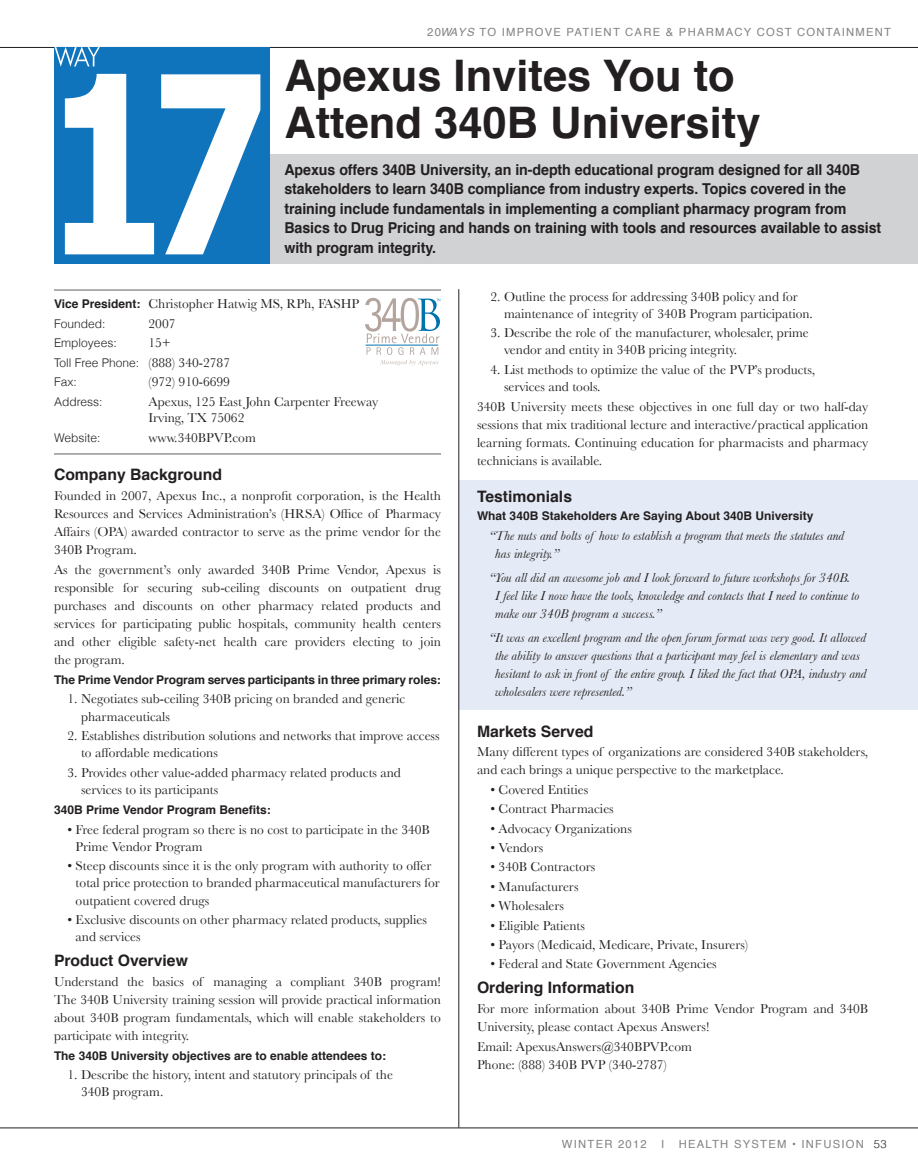
<style>
.page{position:relative;width:918px;height:1175px;background:#fff}
.page>*{position:absolute;margin:0;border:0;box-sizing:border-box;transform-origin:0 0}
.t1{font:700 43.5px/46.5px "Helvetica";color:#231f20}
.t2{font:700 15.75px "Helvetica";color:#231f20}
.t3{font:700 15px/19.5px "Helvetica";letter-spacing:-.005em;color:#231f20;scale:.95 1}
.t4{font:13.5px/18px "Baskerville";color:#231f20}
.t5{font:italic 13.5px/18px "Baskerville";color:#231f20}
.t6{font:700 12px "Helvetica";color:#231f20}
.t7{font:300 12px/19.5px "Helvetica";color:#231f20}
.t8{font:11.25px "Helvetica";letter-spacing:.11em;color:#808285}
.s1{font-style:italic}
.s2{font-family:"Helvetica";font-weight:700;font-size:12px}
.s3{font-family:"Baskerville";font-weight:400;font-size:13.5px}
.s4{font-weight:300;color:#231f20}
</style>
<div class="page">
<hr style="left:0;top:47px;width:918px;height:1px;background:#231f20">
<div style="left:54px;top:154px;width:864px;height:109px;background:#d1d2d4"></div>
<div style="left:54px;top:47px;width:216px;height:216px;background:#1074bc"></div>
<svg style="left:65px;top:74px;width:89px;height:180px"></svg>
<svg style="left:161px;top:74px;width:99px;height:180px"></svg>
<svg style="left:55px;top:47px;width:45px;height:20px"></svg>
<div style="left:459px;top:480px;width:459px;height:230px;background:#e5ebf6"></div>
<hr style="left:54px;top:289px;width:387px;height:2px;background:#939598">
<hr style="left:54px;top:453px;width:387px;height:1px;background:#939598">
<svg style="left:365px;top:298px;width:75px;height:67px"></svg>
<hr style="left:459px;top:289px;width:1px;height:838px;background:#231f20">
<hr style="left:0;top:1127px;width:918px;height:1px;background:#231f20">
<p class="t8" style="left:427px;top:23px;width:465px">20<span class="s1">WAYS</span> TO I MPROVE PATIENT CARE &amp; PHARMACY COST CONTAINMENT</p>
<h1 class="t1" style="left:284px;top:53px;width:478px">Apexus Invites You to<br>Attend 340B University</h1>
<p class="t3" style="left:284px;top:160px;width:630px">Apexus offers 340B University, an in-depth educational program designed for all 340B stakeholders to learn 340B compliance from industry experts. Topics covered in the training include fundamentals in implementing a compliant pharmacy program from Basics to Drug Pricing and hands on training with tools and resources available to assist with program integrity.</p>
<p class="t4" style="left:54px;top:295px;width:307px"><span class="s2">Vice President:</span> Christopher Hatwig MS, RPh, FASHP</p>
<p class="t7" style="left:54px;top:313px;width:53px">Founded:</p>
<p class="t4" style="left:149px;top:314px;width:28px">2007</p>
<p class="t7" style="left:54px;top:333px;width:64px">Employees:</p>
<p class="t4" style="left:148px;top:334px;width:24px">15+</p>
<p class="t7" style="left:54px;top:352px;width:178px">Toll Free Phone: <span class="s3">(888) 340-2787<br></span>Fax:</p>
<p class="t4" style="left:148px;top:373px;width:83px">(972) 910-6699</p>
<p class="t7" style="left:54px;top:391px;width:50px">Address:</p>
<p class="t4" style="left:149px;top:393px;width:231px;line-height:16.5px">Apexus, 125 East John Carpenter Freeway<br>Irving, TX 75062</p>
<p class="t7" style="left:54px;top:427px;width:48px">Website:</p>
<p class="t4" style="left:148px;top:428px;width:109px">www.340BPVP.com</p>
<p class="t2" style="left:54px;top:462px;width:170px">Company Background</p>
<p class="t4" style="left:54px;top:486px;width:389px;text-align:justify">Founded in 2007, Apexus Inc., a nonprofit corporation, is the Health Resources and Services Administration’s (HRSA) Office of Pharmacy Affairs (OPA) awarded contractor to serve as the prime vendor for the 340B Program.</p>
<p class="t4" style="left:54px;top:560px;width:389px;text-align:justify">As the government’s only awarded 340B Prime Vendor, Apexus is responsible for securing sub-ceiling discounts on outpatient drug purchases and discounts on other pharmacy related products and services for participating public hospitals, community health centers and other eligible safety-net health care providers electing to join the program.</p>
<p class="t6" style="left:54px;top:670px;width:388px">The Prime Vendor Program serves participants in three primary roles:</p>
<p class="t4" style="left:81px;top:690px;width:326px;line-height:17.2px;text-indent:-14px">1. Negotiates sub-ceiling 340B pricing on branded and generic pharmaceuticals</p>
<p class="t4" style="left:81px;top:727px;width:360px;line-height:17.2px;text-indent:-14px">2. Establishes distribution solutions and networks that improve access to affordable medications</p>
<p class="t4" style="left:81px;top:763px;width:322px;line-height:17.2px;text-indent:-14px">3. Provides other value-added pharmacy related products and services to its participants</p>
<p class="t6" style="left:54px;top:800px;width:218px">340B Prime Vendor Program Benefits:</p>
<p class="t4" style="left:76px;top:820px;width:356px;line-height:17.2px;text-indent:-8px">• Free federal program so there is no cost to participate in the 340B<br>Prime Vendor Program</p>
<p class="t4" style="left:76px;top:857px;width:366px;line-height:17.2px;text-indent:-8px">• Steep discounts since it is the only program with authority to offer total price protection to branded pharmaceutical manufacturers for outpatient covered drugs</p>
<p class="t4" style="left:76px;top:911px;width:353px;line-height:17.2px;text-indent:-8px">• Exclusive discounts on other pharmacy related products, supplies and services</p>
<p class="t2" style="left:54px;top:947px;width:135px">Product Overview</p>
<p class="t4" style="left:54px;top:972px;width:389px;text-align:justify">Understand the basics of managing a compliant 340B program!<br>The 340B University training session will provide practical information about 340B program fundamentals, which will enable stakeholders to participate with integrity.</p>
<p class="t6" style="left:54px;top:1045px;width:334px">The 340B University objectives are to enable attendees to:</p>
<p class="t4" style="left:81px;top:1066px;width:313px;line-height:17.2px;text-indent:-14px">1. Describe the history, intent and statutory principals of the<br>340B program.</p>
<p class="t4" style="left:504px;top:287px;width:311px;line-height:17.2px;text-indent:-14px">2. Outline the process for addressing 340B policy and for maintenance of integrity of 340B Program participation.</p>
<p class="t4" style="left:504px;top:324px;width:306px;line-height:17.2px;text-indent:-14px">3. Describe the role of the manufacturer, wholesaler, prime vendor and entity in 340B pricing integrity.</p>
<p class="t4" style="left:504px;top:361px;width:313px;line-height:17.2px;text-indent:-14px">4. List methods to optimize the value of the PVP’s products, services and tools.</p>
<p class="t4" style="left:477px;top:398px;width:393px;text-align:justify">340B University meets these objectives in one full day or two half-day sessions that mix traditional lecture and interactive/practical application learning formats. Continuing education for pharmacists and pharmacy technicians is available.</p>
<p class="t2" style="left:477px;top:484px;width:97px">Testimonials</p>
<p class="t6" style="left:477px;top:506px;width:338px">What 340B Stakeholders Are Saying About 340B University</p>
<p class="t5" style="left:495px;top:526px;width:351px;text-indent:-6px">“The nuts and bolts of how to establish a program that meets the statutes and has integrity.”</p>
<p class="t5" style="left:495px;top:568px;width:366px;text-indent:-6px">“You all did an awesome job and I look forward to future workshops for 340B.<br>I feel like I now have the tools, knowledge and contacts that I need to continue to make our 340B program a success.”</p>
<p class="t5" style="left:495px;top:628px;width:373px;text-indent:-6px">“It was an excellent program and the open forum format was very good. It allowed the ability to answer questions that a participant may feel is elementary and was hesitant to ask in front of the entire group. I liked the fact that OPA, industry and wholesalers were represented.”</p>
<p class="t2" style="left:477px;top:718px;width:118px">Markets Served</p>
<p class="t4" style="left:477px;top:742px;width:393px">Many different types of organizations are considered 340B stakeholders, and each brings a unique perspective to the marketplace.</p>
<p class="t4" style="left:490px;top:780px;width:99px">• Covered Entities</p>
<p class="t4" style="left:490px;top:799px;width:125px">• Contract Pharmacies</p>
<p class="t4" style="left:490px;top:819px;width:143px">• Advocacy Organizations</p>
<p class="t4" style="left:490px;top:838px;width:54px">• Vendors</p>
<p class="t4" style="left:490px;top:858px;width:106px">• 340B Contractors</p>
<p class="t4" style="left:490px;top:877px;width:90px">• Manufacturers</p>
<p class="t4" style="left:490px;top:896px;width:75px">• Wholesalers</p>
<p class="t4" style="left:490px;top:916px;width:96px">• Eligible Patients</p>
<p class="t4" style="left:490px;top:935px;width:259px">• Payors (Medicaid, Medicare, Private, Insurers)</p>
<p class="t4" style="left:490px;top:955px;width:228px">• Federal and State Government Agencies</p>
<p class="t2" style="left:477px;top:974px;width:159px">Ordering Information</p>
<p class="t4" style="left:477px;top:999px;width:393px">For more information about 340B Prime Vendor Program and 340B<br>University, please contact Apexus Answers!</p>
<p class="t4" style="left:477px;top:1037px;width:216px">Email: ApexusAnswers@340BPVP.com<br>Phone: (888) 340B PVP (340-2787)</p>
<p class="t8" style="left:562px;top:1135px;width:86px">WINTER 2012</p>
<p class="t8" style="left:661px;top:1135px;width:3px">I</p>
<p class="t8" style="left:679px;top:1135px;width:209px">HEALTH SYSTEM • INFUSION <span class="s4">53</span></p>
</div>
